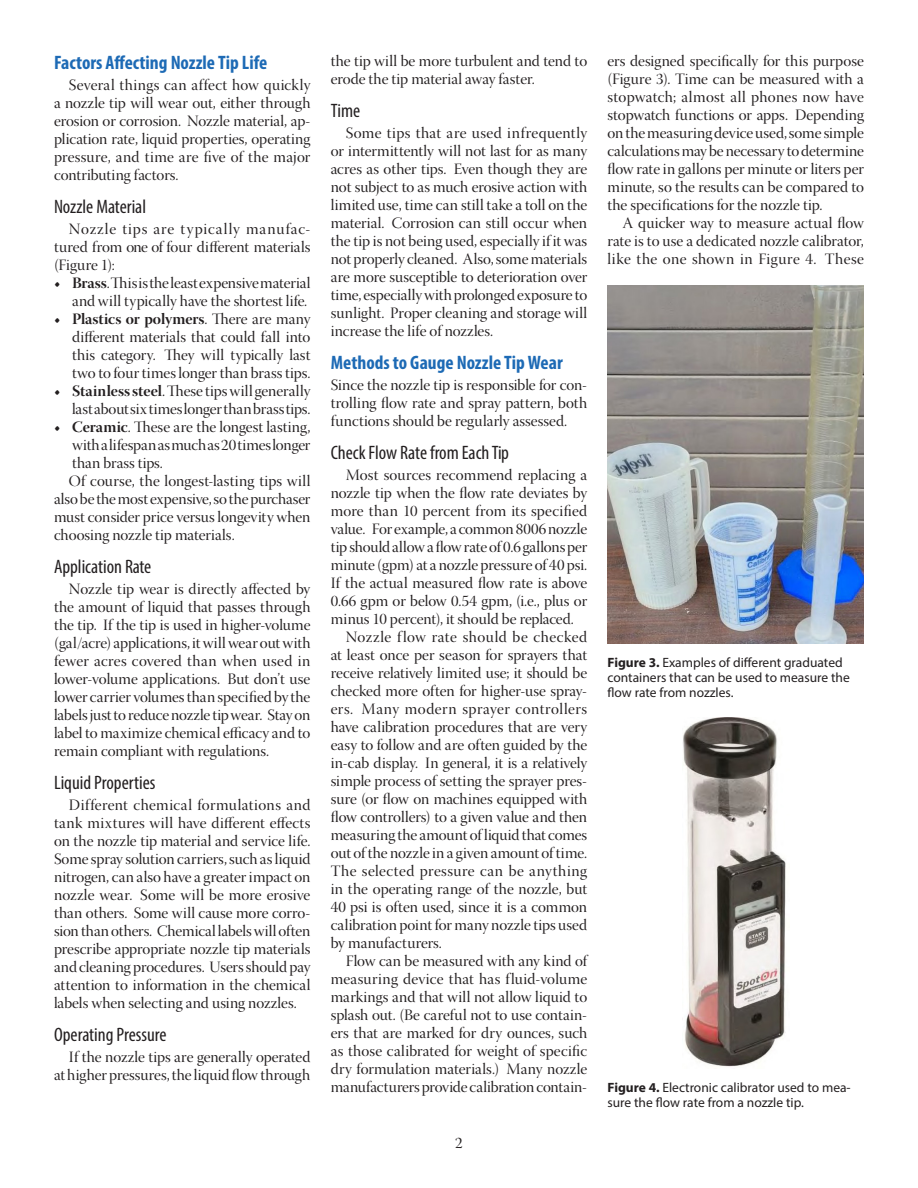
<style>
.page{position:relative;width:918px;height:1188px;background:#fff}
.page>*{position:absolute;margin:0;border:0;box-sizing:border-box;transform-origin:0 0}
._2{font:condensed 19.5px "Myriad Pro";color:#231f20}
._1{font:700 condensed 19.5px "Myriad Pro";color:#1d6ab5}
.body{font:15.75px/18px "Warnock Pro Disp";color:#231f20;text-align:justify}
.table__title{font:13.5px/15px "Myriad Pro";color:#231f20}
.s1{font-family:"Warnock Pro Bold Disp"}
.s2{font-weight:700}
</style>
<div class="page">
<img style="left:608px;top:286px;width:256px;height:358px">
<img style="left:683px;top:717px;width:103px;height:350px">
<p class="_1" style="left:54px;top:50px;width:215px">Factors Affecting Nozzle Tip Life</p>
<p class="body" style="left:54px;top:77px;width:258px;text-indent:15px">Several things can affect how quickly a nozzle tip will wear out, either through erosion or corrosion. Nozzle material, ap&shy;plication rate, liquid properties, operating pressure, and time are five of the major contributing factors.</p>
<p class="_2" style="left:54px;top:194px;width:94px">Nozzle Material</p>
<p class="body" style="left:54px;top:221px;width:258px;text-indent:15px">Nozzle tips are typically manufac&shy;tured from one of four different materials (Figure 1):</p>
<p class="body" style="left:54px;top:275px;width:258px;text-align:right"><span class="s1">• Brass</span>. This is the least expensive material and will typically have the shortest life.</p>
<p class="body" style="left:72px;top:311px;width:240px;text-indent:-18px"><span class="s1">• Plastics or polymers</span>. There are many different materials that could fall into this category. They will typically last two to four times longer than brass tips.</p>
<p class="body" style="left:54px;top:383px;width:258px;text-align:right"><span class="s1">• Stainless steel</span>. These tips will generally last about six times longer than brass tips.</p>
<p class="body" style="left:72px;top:419px;width:240px;text-indent:-18px"><span class="s1">• Ceramic</span>. These are the longest lasting, with a lifespan as much as 20 times longer than brass tips.</p>
<p class="body" style="left:54px;top:473px;width:258px;text-indent:15px">Of course, the longest-lasting tips will also be the most expensive, so the purchaser must consider price versus longevity when choosing nozzle tip materials.</p>
<p class="_2" style="left:54px;top:554px;width:99px">Application Rate</p>
<p class="body" style="left:54px;top:581px;width:258px;text-indent:15px">Nozzle tip wear is directly affected by the amount of liquid that passes through the tip. If the tip is used in higher-volume (gal/acre) applications, it will wear out with fewer acres covered than when used in lower-volume applications. But don’t use lower carrier volumes than specified by the labels just to reduce nozzle tip wear. Stay on label to maximize chemical efficacy and to remain compliant with regulations.</p>
<p class="_2" style="left:54px;top:770px;width:103px">Liquid Properties</p>
<p class="body" style="left:54px;top:797px;width:258px;text-indent:15px">Different chemical formulations and tank mixtures will have different effects on the nozzle tip material and service life.<br>Some spray solution carriers, such as liquid nitrogen, can also have a greater impact on nozzle wear. Some will be more erosive than others. Some will cause more corro&shy;sion than others. Chemical labels will often prescribe appropriate nozzle tip materials and cleaning procedures. Users should pay attention to information in the chemical labels when selecting and using nozzles.</p>
<p class="_2" style="left:54px;top:1022px;width:114px">Operating Pressure</p>
<p class="body" style="left:54px;top:1049px;width:258px;text-align:right">If the nozzle tips are generally operated at higher pressures, the liquid flow through</p>
<p class="body" style="left:331px;top:53px;width:258px">the tip will be more turbulent and tend to erode the tip material away faster.</p>
<p class="_2" style="left:331px;top:98px;width:31px">Time</p>
<p class="body" style="left:331px;top:125px;width:258px;text-indent:15px">Some tips that are used infrequently or intermittently will not last for as many acres as other tips. Even though they are not subject to as much erosive action with limited use, time can still take a toll on the material. Corrosion can still occur when the tip is not being used, especially if it was not properly cleaned. Also, some materials are more susceptible to deterioration over time, especially with prolonged exposure to sunlight. Proper cleaning and storage will increase the life of nozzles.</p>
<p class="_1" style="left:331px;top:350px;width:234px">Methods to Gauge Nozzle Tip Wear</p>
<p class="body" style="left:331px;top:377px;width:258px">Since the nozzle tip is responsible for con&shy;trolling flow rate and spray pattern, both functions should be regularly assessed.</p>
<p class="_2" style="left:331px;top:440px;width:180px">Check Flow Rate from Each Tip</p>
<p class="body" style="left:331px;top:467px;width:258px;text-indent:15px">Most sources recommend replacing a nozzle tip when the flow rate deviates by more than 10 percent from its specified value. For example, a common 8006 nozzle tip should allow a flow rate of 0.6 gallons per minute (gpm) at a nozzle pressure of 40 psi.<br>If the actual measured flow rate is above 0.66 gpm or below 0.54 gpm, (i.e., plus or minus 10 percent), it should be replaced.</p>
<p class="body" style="left:331px;top:629px;width:258px;text-indent:15px">Nozzle flow rate should be checked at least once per season for sprayers that receive relatively limited use; it should be checked more often for higher-use spray&shy;ers. Many modern sprayer controllers have calibration procedures that are very easy to follow and are often guided by the in-cab display. In general, it is a relatively simple process of setting the sprayer pres&shy;sure (or flow on machines equipped with flow controllers) to a given value and then measuring the amount of liquid that comes out of the nozzle in a given amount of time.<br>The selected pressure can be anything in the operating range of the nozzle, but 40 psi is often used, since it is a common calibration point for many nozzle tips used by manufacturers.</p>
<p class="body" style="left:331px;top:953px;width:258px;text-indent:15px">Flow can be measured with any kind of measuring device that has fluid-volume markings and that will not allow liquid to splash out. (Be careful not to use contain&shy;ers that are marked for dry ounces, such as those calibrated for weight of specific dry formulation materials.) Many nozzle manufacturers provide calibration contain-</p>
<p class="body" style="left:455px;top:1136px;width:9px">2</p>
<p class="body" style="left:608px;top:53px;width:258px">ers designed specifically for this purpose (Figure 3). Time can be measured with a stopwatch; almost all phones now have stopwatch functions or apps. Depending on the measuring device used, some simple calculations may be necessary to determine flow rate in gallons per minute or liters per minute, so the results can be compared to the specifications for the nozzle tip.</p>
<p class="body" style="left:608px;top:215px;width:258px;text-indent:15px">A quicker way to measure actual flow rate is to use a dedicated nozzle calibrator, like the one shown in Figure 4. These</p>
<p class="table__title" style="left:608px;top:655px;width:244px"><span class="s2">Figure 3.</span> Examples of different graduated containers that can be used to measure the flow rate from nozzles.</p>
<p class="table__title" style="left:608px;top:1080px;width:245px"><span class="s2">Figure 4.</span> Electronic calibrator used to mea&shy;sure the flow rate from a nozzle tip.</p>
</div>
